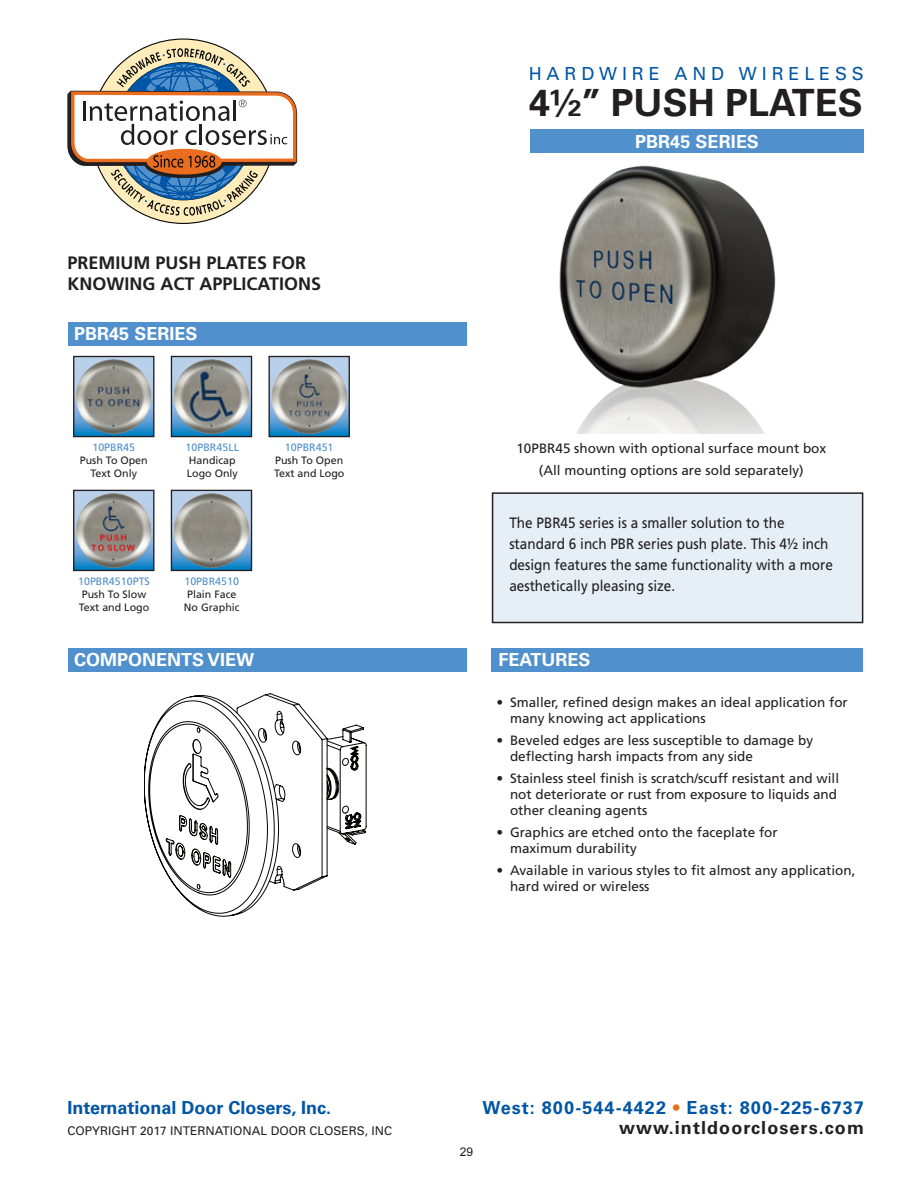
<style>
.page{position:relative;width:918px;height:1188px;background:#fff}
.page>*{position:absolute;margin:0;border:0;box-sizing:border-box;transform-origin:0 0}
.t1{font:700 37.5px "Univers";color:#231f20}
.t2{font:700 18px "Univers";color:#fff}
.t3{font:700 18px/21.6px "Frutiger";color:#231f20}
.t4{font:700 18px "Univers";letter-spacing:.06em;color:#0155a5}
.t5{font:700 18px "Univers";color:#0155a5}
.t6{font:700 18px "Univers";letter-spacing:.06em;color:#231f20}
.t7{font:18px "Univers";letter-spacing:.27em;color:#0155a5}
.t8{font:15px/21px "Frutiger";color:#231f20;scale:.9 1}
.t9{font:13.5px/16.2px "Frutiger";color:#231f20}
.t10{font:12px "Univers";color:#231f20}
.t11{font:12px "Arial";color:#231f20}
.Product_Name{font:10.65px/12.8px "Frutiger";color:#231f20}
.Product_Part_Number{font:10.65px "Frutiger";color:#5090cc}
.s1{color:#ea6d1f}
</style>
<div class="page">
<div style="left:92px;top:40px;width:183px;height:183px;background:#feedbb;border-radius:50%"></div>
<svg style="left:67px;top:48px;width:231px;height:168px"></svg>
<img style="left:559px;top:165px;width:217px;height:268px">
<div style="left:68px;top:322px;width:399px;height:24px;background:#5090cc"></div>
<div style="left:68px;top:648px;width:399px;height:24px;background:#5090cc"></div>
<div style="left:492px;top:648px;width:371px;height:24px;background:#5090cc"></div>
<div style="left:530px;top:130px;width:334px;height:23px;background:#5090cc"></div>
<div style="left:493px;top:493px;width:370px;height:130px;background:#e6eff6"></div>
<div style="left:492px;top:492px;width:371px;height:131px;border:2px solid #231f20"></div>
<svg style="left:271px;top:358px;width:77px;height:77px"></svg>
<img style="left:271px;top:359px;width:76px;height:75px;border-radius:38px">
<div style="left:269px;top:356px;width:81px;height:81px;border:1px solid #231f20"></div>
<svg style="left:173px;top:358px;width:77px;height:77px;background:#7ab1db"></svg>
<img style="left:174px;top:359px;width:75px;height:75px;border-radius:38px">
<div style="left:171px;top:356px;width:81px;height:81px;border:1px solid #231f20"></div>
<svg style="left:75px;top:358px;width:77px;height:77px"></svg>
<img style="left:76px;top:359px;width:76px;height:75px;border-radius:38px">
<div style="left:73px;top:356px;width:81px;height:81px;border:1px solid #231f20"></div>
<svg style="left:75px;top:492px;width:77px;height:77px"></svg>
<img style="left:76px;top:493px;width:76px;height:75px;border-radius:38px">
<div style="left:73px;top:490px;width:81px;height:81px;border:1px solid #231f20"></div>
<svg style="left:173px;top:492px;width:77px;height:77px;background:#79b1db"></svg>
<img style="left:174px;top:493px;width:75px;height:75px;border-radius:38px">
<div style="left:171px;top:490px;width:81px;height:81px;border:1px solid #231f20"></div>
<svg style="left:144px;top:710px;width:153px;height:206px"></svg>
<svg style="left:166px;top:694px;width:200px;height:196px"></svg>
<p class="t7" style="left:529px;top:63px;width:337px">HARDWIRE AND WIRELESS</p>
<p class="t1" style="left:529px;top:80px;width:335px">4½” PUSH PLATES</p>
<p class="t3" style="left:68px;top:252px;width:255px">PREMIUM PUSH PLATES FOR<br>KNOWING ACT APPLICATIONS</p>
<p class="t2" style="left:74px;top:323px;width:125px">PBR45 SERIES</p>
<p class="Product_Part_Number" style="left:92px;top:441px;width:44px">10PBR45</p>
<p class="Product_Name" style="left:80px;top:454px;width:70px;text-align:center">Push To Open<br>Text Only</p>
<p class="Product_Part_Number" style="left:186px;top:441px;width:55px">10PBR45LL</p>
<p class="Product_Name" style="left:187px;top:454px;width:53px">Handicap<br>Logo Only</p>
<p class="Product_Part_Number" style="left:285px;top:441px;width:50px">10PBR451</p>
<p class="Product_Name" style="left:275px;top:454px;width:70px">Push To Open</p>
<p class="Product_Name" style="left:274px;top:467px;width:72px">Text and Logo</p>
<p class="Product_Part_Number" style="left:78px;top:575px;width:73px">10PBR4510PTS</p>
<p class="Product_Name" style="left:82px;top:588px;width:66px">Push To Slow</p>
<p class="Product_Name" style="left:79px;top:601px;width:72px">Text and Logo</p>
<p class="Product_Part_Number" style="left:184px;top:575px;width:56px">10PBR4510</p>
<p class="Product_Name" style="left:187px;top:588px;width:51px">Plain Face</p>
<p class="Product_Name" style="left:184px;top:601px;width:57px">No Graphic</p>
<p class="t2" style="left:635px;top:131px;width:125px">PBR45 SERIES</p>
<p class="t9" style="left:516px;top:441px;width:311px">10PBR45 shown with optional surface mount box</p>
<p class="t9" style="left:539px;top:462px;width:266px">(All mounting options are sold separately)</p>
<p class="t8" style="left:509px;top:512px;width:361px">The PBR45 series is a smaller solution to the standard 6 inch PBR series push plate. This 4½ inch design features the same functionality with a more aesthetically pleasing size.</p>
<p class="t2" style="left:74px;top:649px;width:181px">COMPONENTS VIEW</p>
<p class="t2" style="left:499px;top:649px;width:94px">FEATURES</p>
<h2 class="t5" style="left:68px;top:1097px;width:265px">International Door Closers, Inc.</h2>
<p class="t9" style="left:510px;top:694px;width:339px;text-indent:-14px">• Smaller, refined design makes an ideal application for many knowing act applications</p>
<p class="t9" style="left:510px;top:732px;width:305px;text-indent:-14px">• Beveled edges are less susceptible to damage by deflecting harsh impacts from any side</p>
<p class="t9" style="left:510px;top:770px;width:331px;text-indent:-14px">• Stainless steel finish is scratch/scuff resistant and will not deteriorate or rust from exposure to liquids and other cleaning agents</p>
<p class="t9" style="left:510px;top:824px;width:269px;text-indent:-14px">• Graphics are etched onto the faceplate for maximum durability</p>
<p class="t9" style="left:510px;top:862px;width:347px;text-indent:-14px">• Available in various styles to fit almost any application, hard wired or wireless</p>
<h2 class="t4" style="left:482px;top:1098px;width:383px">West: 800-544-4422 <span class="s1">•</span> East: 800-225-6737</h2>
<p class="t10" style="left:68px;top:1123px;width:326px">COPYRIGHT 2017 INTERNATIONAL DOOR CLOSERS, INC</p>
<p class="t6" style="left:619px;top:1117px;width:246px">www.intldoorclosers.com</p>
<p class="t11" style="left:460px;top:1144px;width:15px">29</p>
</div>
